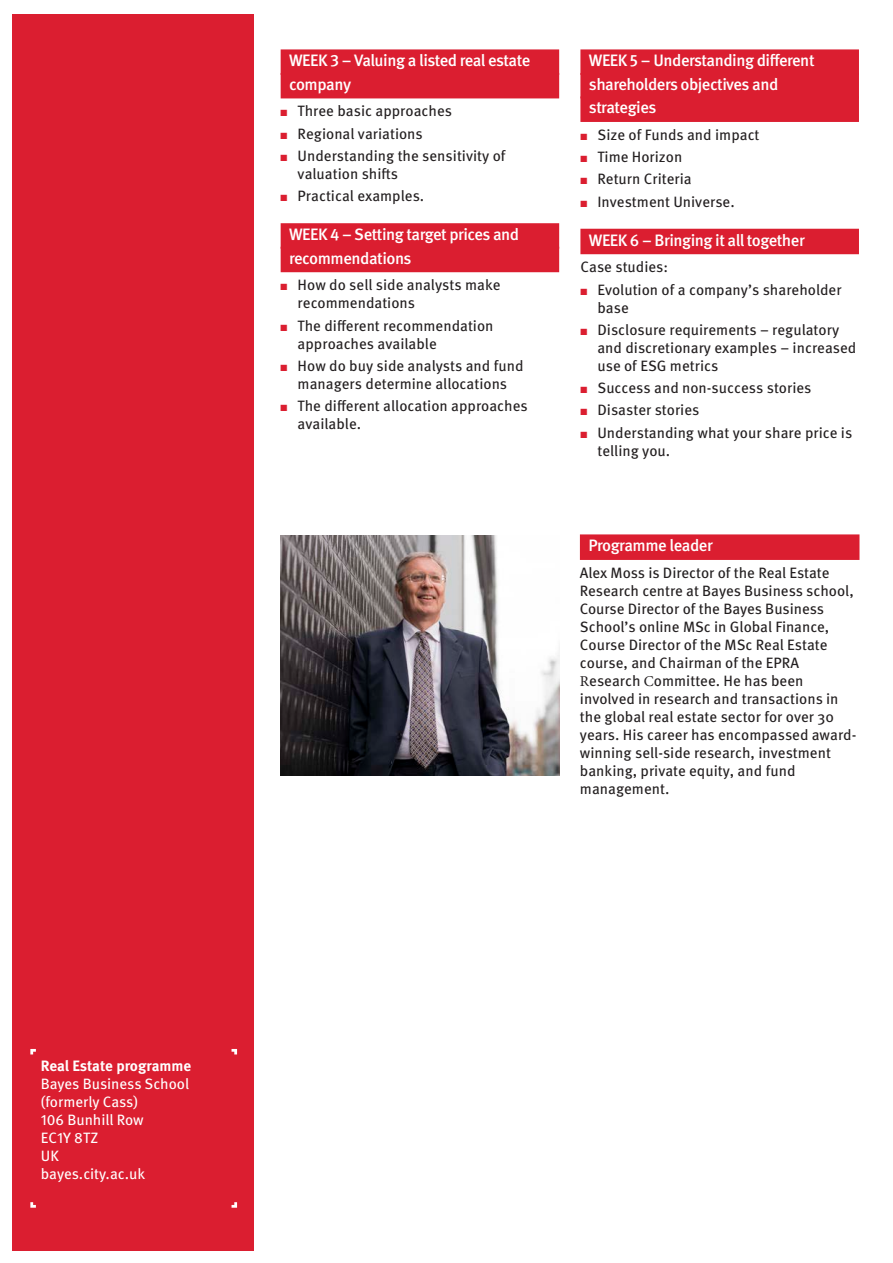
<style>
.page{position:relative;width:893px;height:1263px;background:#fff}
.page>*{position:absolute;margin:0;border:0;box-sizing:border-box;transform-origin:0 0}
._8__Highlighted_text{font:500 16.5px "Meta Pro";letter-spacing:-.03em;color:#fff}
._0__Body__MetaOT_Boo{font:15px/18px "Meta Pro";color:#231f20}
._0__Body__MetaOT_Boo-2{font:15px/18px "Meta Pro";letter-spacing:-.005em;color:#fff}
._0__Body__MetaOT_Boo-3{font:700 15px/18px "Meta Pro";letter-spacing:-.005em;color:#fff}
._6__Bulleted_Body_Co{font:15px "Meta Pro";color:#231f20}
.s1{color:#db1e30}
.s2{font-family:"Minion Pro"}
.s3{font-weight:400}
</style>
<div class="page">
<div style="left:13px;top:14px;width:241px;height:1236px;background:#db1e30"></div>
<svg style="left:30px;top:1049px;width:6px;height:5px"></svg>
<svg style="left:30px;top:1202px;width:6px;height:6px"></svg>
<svg style="left:232px;top:1049px;width:5px;height:5px"></svg>
<svg style="left:232px;top:1202px;width:5px;height:6px"></svg>
<div style="left:281px;top:49px;width:278px;height:26px;background:#db1e30"></div>
<div style="left:281px;top:73px;width:278px;height:25px;background:#db1e30"></div>
<div style="left:281px;top:223px;width:278px;height:26px;background:#db1e30"></div>
<div style="left:281px;top:247px;width:278px;height:25px;background:#db1e30"></div>
<div style="left:580px;top:49px;width:279px;height:26px;background:#db1e30"></div>
<div style="left:580px;top:73px;width:279px;height:25px;background:#db1e30"></div>
<div style="left:580px;top:96px;width:279px;height:26px;background:#db1e30"></div>
<div style="left:580px;top:229px;width:279px;height:25px;background:#db1e30"></div>
<img style="left:281px;top:536px;width:278px;height:240px">
<div style="left:580px;top:534px;width:279px;height:26px;background:#db1e30"></div>
<p class="_8__Highlighted_text" style="left:289px;top:48px;width:243px">WEEK 3 – Valuing a listed real estate</p>
<p class="_8__Highlighted_text" style="left:289px;top:71px;width:63px">company</p>
<p class="_0__Body__MetaOT_Boo" style="left:281px;top:101px;width:173px"><span class="s1">■</span> Three basic approaches</p>
<p class="_0__Body__MetaOT_Boo" style="left:281px;top:123px;width:144px"><span class="s1">■</span> Regional variations</p>
<p class="_0__Body__MetaOT_Boo" style="left:298px;top:146px;width:209px;text-indent:-17px"><span class="s1">■</span> Understanding the sensitivity of valuation shifts</p>
<p class="_0__Body__MetaOT_Boo" style="left:281px;top:186px;width:145px"><span class="s1">■</span> Practical examples.</p>
<p class="_8__Highlighted_text" style="left:289px;top:222px;width:232px">WEEK 4 – Setting target prices and</p>
<p class="_8__Highlighted_text" style="left:289px;top:245px;width:124px">recommendations</p>
<p class="_0__Body__MetaOT_Boo" style="left:298px;top:275px;width:204px;text-indent:-17px"><span class="s1">■</span> How do sell side analysts make recommendations</p>
<p class="_0__Body__MetaOT_Boo" style="left:298px;top:315px;width:197px;text-indent:-17px"><span class="s1">■</span> The different recommendation approaches available</p>
<p class="_0__Body__MetaOT_Boo" style="left:281px;top:356px;width:244px;text-align:center"><span class="s1">■</span> How do buy side analysts and fund managers determine allocations</p>
<p class="_0__Body__MetaOT_Boo" style="left:298px;top:396px;width:232px;text-indent:-17px"><span class="s1">■</span> The different allocation approaches available.</p>
<p class="_8__Highlighted_text" style="left:589px;top:48px;width:227px">WEEK 5 – Understanding different</p>
<p class="_8__Highlighted_text" style="left:589px;top:71px;width:191px">shareholders objectives and</p>
<p class="_8__Highlighted_text" style="left:589px;top:95px;width:69px">strategies</p>
<p class="_0__Body__MetaOT_Boo" style="left:580px;top:125px;width:181px"><span class="s1">■</span> Size of Funds and impact</p>
<p class="_0__Body__MetaOT_Boo" style="left:580px;top:147px;width:103px"><span class="s1">■</span> Time Horizon</p>
<p class="_0__Body__MetaOT_Boo" style="left:580px;top:169px;width:113px"><span class="s1">■</span> Return Criteria</p>
<p class="_0__Body__MetaOT_Boo" style="left:580px;top:192px;width:156px"><span class="s1">■</span> Investment Universe.</p>
<p class="_8__Highlighted_text" style="left:589px;top:227px;width:217px">WEEK 6 – Bringing it all together</p>
<p class="_6__Bulleted_Body_Co" style="left:580px;top:256px;width:89px">Case studies:</p>
<p class="_0__Body__MetaOT_Boo" style="left:597px;top:279px;width:246px;text-indent:-17px"><span class="s1">■</span> Evolution of a company’s shareholder base</p>
<p class="_0__Body__MetaOT_Boo" style="left:597px;top:320px;width:260px;text-indent:-17px"><span class="s1">■</span> Disclosure requirements – regulatory and discretionary examples – increased use of ESG metrics</p>
<p class="_0__Body__MetaOT_Boo" style="left:580px;top:378px;width:233px"><span class="s1">■</span> Success and non-success stories</p>
<p class="_0__Body__MetaOT_Boo" style="left:580px;top:400px;width:121px"><span class="s1">■</span> Disaster stories</p>
<p class="_0__Body__MetaOT_Boo" style="left:597px;top:422px;width:256px;text-indent:-17px"><span class="s1">■</span> Understanding what your share price is telling you.</p>
<p class="_8__Highlighted_text" style="left:588px;top:533px;width:126px">Programme leader</p>
<p class="_0__Body__MetaOT_Boo" style="left:580px;top:563px;width:278px">Alex Moss is Director of the Real Estate Research centre at Bayes Business school, Course Director of the Bayes Business School’s online MSc in Global Finance, Course Director of the MSc Real Estate course, and Chairman of the EPRA <span class="s2">R</span>esearch <span class="s2">C</span>ommittee. He has been involved in research and transactions in the global real estate sector for over 30 years. His career has encompassed award&shy;winning sell-side research, investment banking, private equity, and fund management.</p>
<p class="_0__Body__MetaOT_Boo-3" style="left:41px;top:1055px;width:152px">Real Estate programme<br><span class="s3">Bayes Business School</span></p>
<p class="_0__Body__MetaOT_Boo-2" style="left:41px;top:1091px;width:106px">(formerly Cass)<br>106 Bunhill Row<br>EC1Y 8TZ<br>UK bayes.city.ac.uk</p>
</div>
